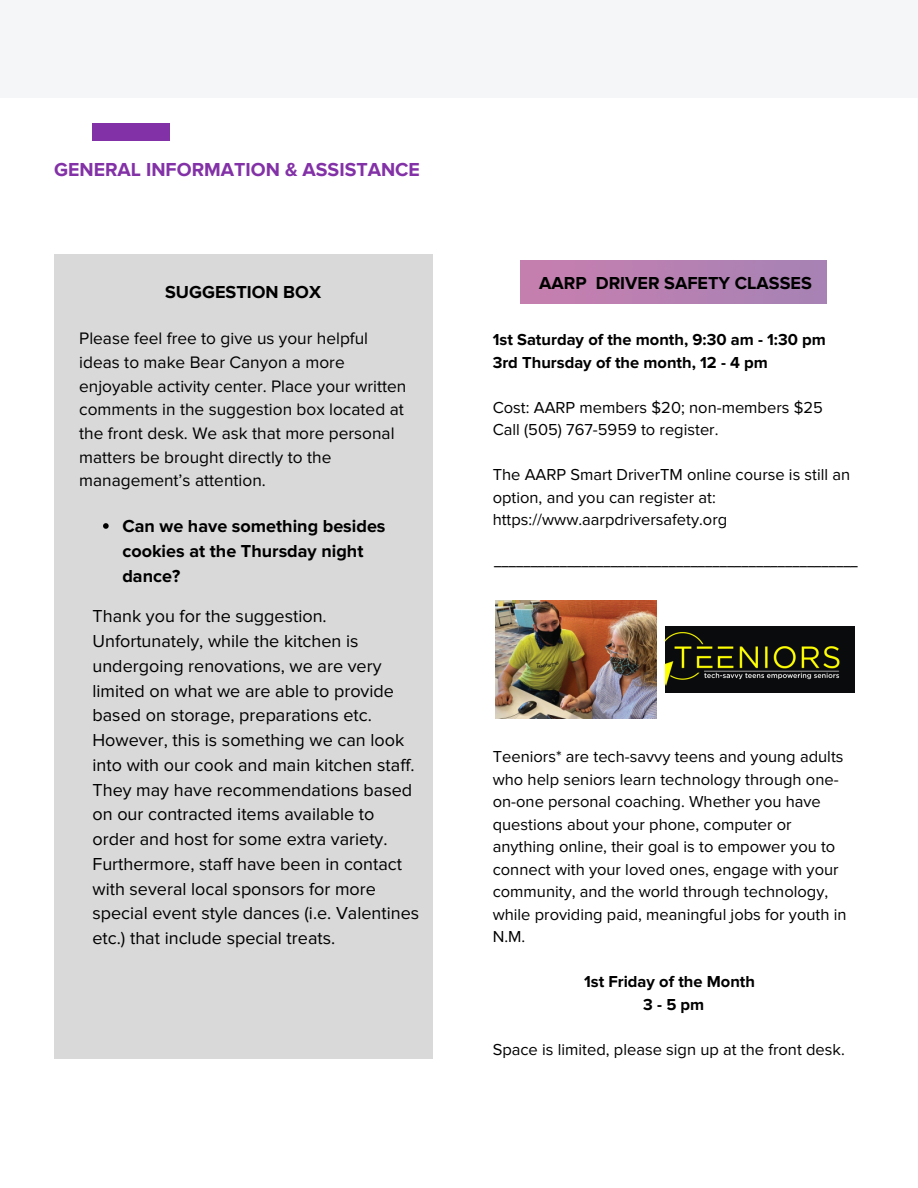
<style>
.page{position:relative;width:918px;height:1188px;background:#fff}
.page>*{position:absolute;margin:0;border:0;box-sizing:border-box;transform-origin:0 0}
.t1{font:700 19.5px "Proxima Nova";color:#8331a7}
.t2{font:18px/24.8px "Proxima Nova";color:#000}
.t3{font:700 18px/24.8px "Proxima Nova";color:#000}
.t4{font:18px "EFT New Letter";color:#000}
.t5{font:17.25px/23.7px "Proxima Nova";color:#000}
.t6{font:16.5px/22.5px "Proxima Nova";color:#000}
.t7{font:700 16.5px/22.5px "Proxima Nova";color:#000}
</style>
<div class="page">
<div style="left:92px;top:124px;width:77px;height:17px;background:#8331a7"></div>
<div style="left:0;top:0;width:918px;height:97px;background:#f5f6f7"></div>
<img style="left:665px;top:626px;width:189px;height:67px">
<img style="left:495px;top:601px;width:161px;height:118px">
<svg style="left:103px;top:523px;width:6px;height:6px"></svg>
<p class="t1" style="left:54px;top:158px;width:367px">GENERAL INFORMATION &amp; ASSISTANCE</p>
<p class="t3" style="left:165px;top:280px;width:157px">SUGGESTION BOX</p>
<p class="t5" style="left:79px;top:327px;width:329px">Please feel free to give us your helpful ideas to make Bear Canyon a more enjoyable activity center. Place your written comments in the suggestion box located at the front desk. We ask that more personal matters be brought directly to the management’s attention.</p>
<p class="t3" style="left:122px;top:514px;width:265px">Can we have something besides cookies at the Thursday night dance?</p>
<p class="t2" style="left:92px;top:604px;width:328px">Thank you for the suggestion.<br>Unfortunately, while the kitchen is undergoing renovations, we are very limited on what we are able to provide based on storage, preparations etc.<br>However, this is something we can look into with our cook and main kitchen staff.<br>They may have recommendations based on our contracted items available to order and host for some extra variety.<br>Furthermore, staff have been in contact with several local sponsors for more special event style dances (i.e. Valentines etc.) that include special treats.</p>
<p class="t3" style="left:539px;top:271px;width:274px">AARP DRIVER SAFETY CLASSES</p>
<p class="t7" style="left:493px;top:329px;width:335px">1st Saturday of the month, 9:30 am - 1:30 pm<br>3rd Thursday of the month, 12 - 4 pm</p>
<p class="t6" style="left:493px;top:397px;width:332px">Cost: AARP members $20; non-members $25<br>Call (505) 767-5959 to register.</p>
<p class="t6" style="left:493px;top:464px;width:359px">The AARP Smart DriverTM online course is still an option, and you can register at: https://www.aarpdriversafety.org</p>
<p class="t4" style="left:494px;top:548px;width:365px">__________________________________________________</p>
<p class="t6" style="left:493px;top:746px;width:355px">Teeniors* are tech-savvy teens and young adults who help seniors learn technology through one&shy;on-one personal coaching. Whether you have questions about your phone, computer or anything online, their goal is to empower you to connect with your loved ones, engage with your community, and the world through technology, while providing paid, meaningful jobs for youth in N.M.</p>
<p class="t7" style="left:584px;top:971px;width:173px;text-align:center">1st Friday of the Month<br>3-5pm</p>
<p class="t6" style="left:493px;top:1038px;width:354px">Space is limited, please sign up at the front desk.</p>
</div>
